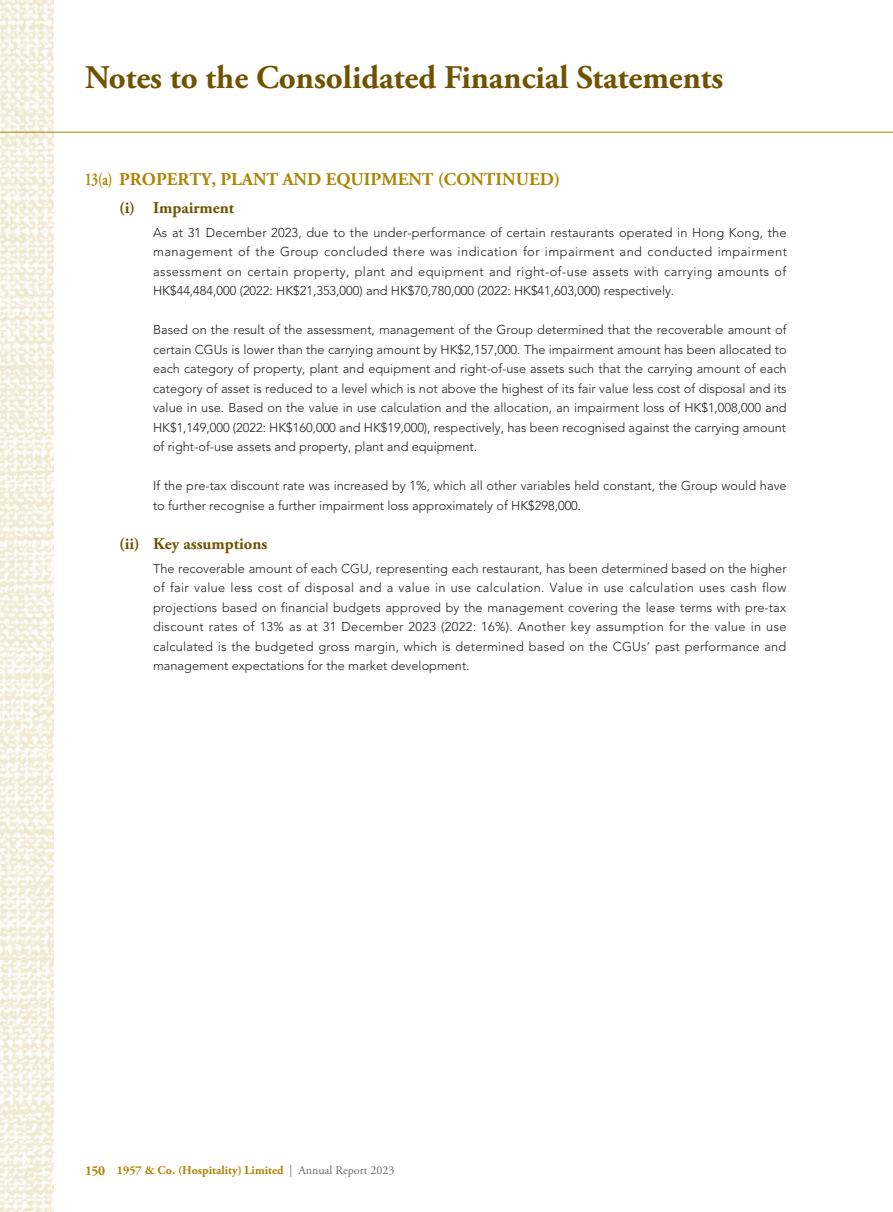
<style>
.page{position:relative;width:893px;height:1212px;background:#fff}
.page>*{position:absolute;margin:0;border:0;box-sizing:border-box;transform-origin:0 0}
.t1{font:700 33px "Adobe Garamond Pro";color:#6f5300}
._01_H1{font:700 18px "Adobe Garamond Pro";color:#ad8504;scale:.7 1}
._02_H2{font:700 16.5px "Adobe Garamond Pro";color:#6f5300}
._00_txt{font:300 12.75px/19.5px "Avenir LT Std";color:#231f20;text-align:justify}
.t2{font:700 12px "Adobe Garamond Pro";color:#ad8504}
.s1{font-size:13.5px}
.s2{font-weight:400;color:#6c6d70}
</style>
<div class="page">
<img style="left:0;top:0;width:53px;height:1212px">
<hr style="left:0;top:132px;width:893px;height:1px;background:#ad8504">
<h1 class="t1" style="left:85px;top:58px;width:640px">Notes to the Consolidated Financial Statements</h1>
<p class="_01_H1" style="left:85px;top:169px;width:680px">13(a) PROPERTY, PLANT AND EQUIPMENT (CONTINUED)</p>
<p class="_02_H2" style="left:119px;top:198px;width:117px">(i) Impairment</p>
<p class="_00_txt" style="left:153px;top:223px;width:635px">As at 31 December 2023, due to the under-performance of certain restaurants operated in Hong Kong, the management of the Group concluded there was indication for impairment and conducted impairment assessment on certain property, plant and equipment and right-of-use assets with carrying amounts of HK$44,484,000 (2022: HK$21,353,000) and HK$70,780,000 (2022: HK$41,603,000) respectively.</p>
<p class="_00_txt" style="left:153px;top:320px;width:635px">Based on the result of the assessment, management of the Group determined that the recoverable amount of certain CGUs is lower than the carrying amount by HK$2,157,000. The impairment amount has been allocated to each category of property, plant and equipment and right-of-use assets such that the carrying amount of each category of asset is reduced to a level which is not above the highest of its fair value less cost of disposal and its value in use. Based on the value in use calculation and the allocation, an impairment loss of HK$1,008,000 and HK$1,149,000 (2022: HK$160,000 and HK$19,000), respectively, has been recognised against the carrying amount of right-of-use assets and property, plant and equipment.</p>
<p class="_00_txt" style="left:153px;top:476px;width:635px">If the pre-tax discount rate was increased by 1%, which all other variables held constant, the Group would have to further recognise a further impairment loss approximately of HK$298,000.</p>
<p class="_02_H2" style="left:119px;top:534px;width:150px">(ii) Key assumptions</p>
<p class="_00_txt" style="left:153px;top:558px;width:635px">The recoverable amount of each CGU, representing each restaurant, has been determined based on the higher of fair value less cost of disposal and a value in use calculation. Value in use calculation uses cash flow projections based on financial budgets approved by the management covering the lease terms with pre-tax discount rates of 13% as at 31 December 2023 (2022: 16%). Another key assumption for the value in use calculated is the budgeted gross margin, which is determined based on the CGUs’ past performance and management expectations for the market development.</p>
<p class="t2" style="left:85px;top:1163px;width:311px"><span class="s1">150</span> 1957 &amp; Co. (Hospitality) Limited <span class="s2">| Annual Report 2023</span></p>
</div>
